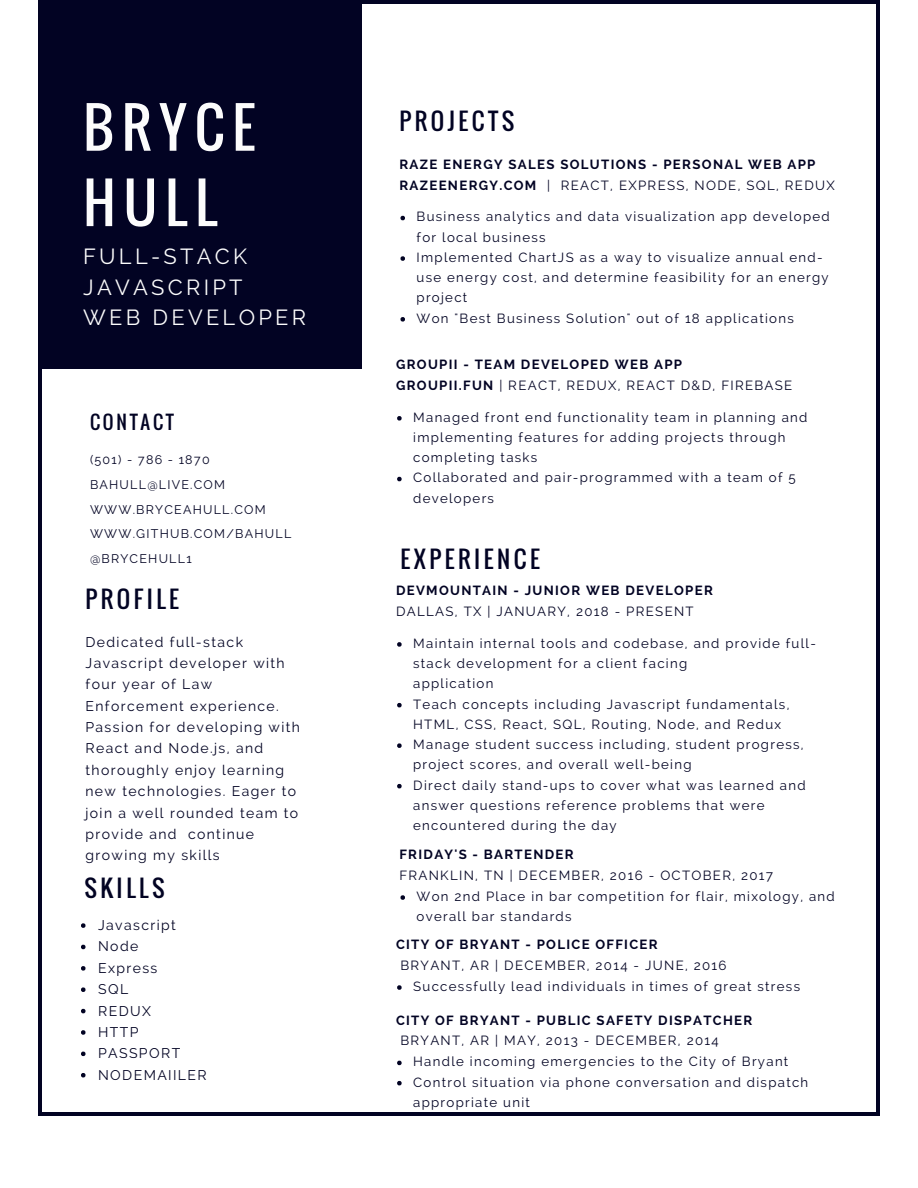
<style>
.page{position:relative;width:918px;height:1188px;background:#fff}
.page>*{position:absolute;margin:0;border:0;box-sizing:border-box;transform-origin:0 0}
.t1{font:54.45px/75.3px "Oswald";letter-spacing:.15em;color:#fcfcfc}
.t2{font:23.4px "Oswald";letter-spacing:.15em;color:#020323}
.t3{font:21.75px/30.3px "Raleway";letter-spacing:.15em;color:#fcfcfc}
.t4{font:18.75px "Oswald";letter-spacing:.15em;color:#020323}
.t5{font:13.95px/21.3px "Raleway";letter-spacing:.1em;color:#020323}
.t6{font:13.2px/20.2px "Raleway";letter-spacing:.1em;color:#020323}
.t7{font:700 13.2px/21.3px "Raleway";letter-spacing:.1em;color:#020323}
.t8{font:12.45px/24.8px "Raleway";letter-spacing:.1em;color:#020323}
.s1{font-weight:400}
</style>
<div class="page">
<hr style="left:38px;top:3px;width:4px;height:1110px;background:#020323">
<hr style="left:876px;top:3px;width:4px;height:1110px;background:#020323">
<hr style="left:41px;top:1113px;width:836px;height:3px;background:#020323">
<hr style="left:41px;top:0;width:836px;height:3px;background:#020323">
<div style="left:38px;top:0;width:324px;height:369px;background:#020323"></div>
<svg style="left:81px;top:923px;width:5px;height:5px"></svg>
<svg style="left:81px;top:945px;width:5px;height:4px"></svg>
<svg style="left:81px;top:966px;width:5px;height:5px"></svg>
<svg style="left:81px;top:987px;width:5px;height:5px"></svg>
<svg style="left:81px;top:1009px;width:5px;height:4px"></svg>
<svg style="left:81px;top:1030px;width:5px;height:5px"></svg>
<svg style="left:81px;top:1052px;width:5px;height:4px"></svg>
<svg style="left:81px;top:1073px;width:5px;height:4px"></svg>
<svg style="left:400px;top:216px;width:5px;height:4px"></svg>
<svg style="left:400px;top:256px;width:5px;height:5px"></svg>
<svg style="left:400px;top:317px;width:5px;height:5px"></svg>
<svg style="left:397px;top:416px;width:5px;height:5px"></svg>
<svg style="left:397px;top:477px;width:5px;height:4px"></svg>
<svg style="left:400px;top:895px;width:5px;height:5px"></svg>
<svg style="left:397px;top:985px;width:5px;height:5px"></svg>
<svg style="left:397px;top:642px;width:5px;height:5px"></svg>
<svg style="left:397px;top:703px;width:5px;height:4px"></svg>
<svg style="left:397px;top:743px;width:5px;height:5px"></svg>
<svg style="left:397px;top:784px;width:5px;height:4px"></svg>
<svg style="left:397px;top:1061px;width:5px;height:4px"></svg>
<svg style="left:397px;top:1081px;width:5px;height:4px"></svg>
<h1 class="t1" style="left:83px;top:88px;width:173px">BRYCE<br>HULL</h1>
<h3 class="t3" style="left:83px;top:242px;width:225px">FULL-STACK<br>JAVASCRIPT<br>WEB DEVELOPER</h3>
<h3 class="t4" style="left:90px;top:407px;width:86px">CONTACT</h3>
<p class="t8" style="left:90px;top:447px;width:203px">(501) - 786 - 1870<br>BAHULL@LIVE.COM<br>WWW.BRYCEAHULL.COM<br>WWW.GITHUB.COM/BAHULL @BRYCEHULL1</p>
<h2 class="t2" style="left:86px;top:581px;width:95px">PROFILE</h2>
<p class="t5" style="left:86px;top:631px;width:216px">Dedicated full-stack<br>Javascript developer with four year of Law<br>Enforcement experience.<br>Passion for developing with<br>React and Node.js, and thoroughly enjoy learning new technologies. Eager to join a well rounded team to provide and continue growing my skills</p>
<h2 class="t2" style="left:84px;top:870px;width:82px">SKILLS</h2>
<p class="t5" style="left:98px;top:915px;width:110px">Javascript<br>Node<br>Express<br>SQL<br>REDUX<br>HTTP<br>PASSPORT<br>NODEMAIILER</p>
<h2 class="t2" style="left:399px;top:103px;width:116px">PROJECTS</h2>
<p class="t7" style="left:399px;top:153px;width:437px">RAZE ENERGY SALES SOLUTIONS - PERSONAL WEB APP<br>RAZEENERGY.COM <span class="s1">| REACT, EXPRESS, NODE, SQL, REDUX</span></p>
<p class="t6" style="left:417px;top:207px;width:415px">Business analytics and data visualization app developed for local business<br>Implemented ChartJS as a way to visualize annual end&shy;use energy cost, and determine feasibility for an energy project<br>Won "Best Business Solution" out of 18 applications</p>
<p class="t7" style="left:396px;top:353px;width:398px">GROUPII - TEAM DEVELOPED WEB APP<br>GROUPII.FUN <span class="s1">| REACT, REDUX, REACT D&amp;D, FIREBASE</span></p>
<p class="t6" style="left:413px;top:407px;width:396px">Managed front end functionality team in planning and implementing features for adding projects through completing tasks<br>Collaborated and pair-programmed with a team of 5 developers</p>
<h2 class="t2" style="left:400px;top:541px;width:141px">EXPERIENCE</h2>
<p class="t7" style="left:396px;top:580px;width:318px">DEVMOUNTAIN - JUNIOR WEB DEVELOPER</p>
<p class="t6" style="left:396px;top:602px;width:299px">DALLAS, TX | JANUARY, 2018 - PRESENT</p>
<p class="t6" style="left:413px;top:633px;width:404px">Maintain internal tools and codebase, and provide full&shy;stack development for a client facing<br>application<br>Teach concepts including Javascript fundamentals, HTML, CSS, React, SQL, Routing, Node, and Redux Manage student success including, student progress, project scores, and overall well-being<br>Direct daily stand-ups to cover what was learned and answer questions reference problems that were encountered during the day</p>
<p class="t7" style="left:399px;top:844px;width:176px">FRIDAY'S - BARTENDER</p>
<p class="t6" style="left:417px;top:864px;width:420px;line-height:20.9px;text-indent:-17px">FRANKLIN, TN | DECEMBER, 2016 - OCTOBER, 2017<br>Won 2nd Place in bar competition for flair, mixology, and overall bar standards</p>
<p class="t7" style="left:396px;top:934px;width:263px">CITY OF BRYANT - POLICE OFFICER</p>
<p class="t6" style="left:413px;top:954px;width:388px;line-height:21.3px;text-indent:-13px">BRYANT, AR | DECEMBER, 2014 - JUNE, 2016<br>Successfully lead individuals in times of great stress</p>
<p class="t7" style="left:396px;top:1009px;width:358px">CITY OF BRYANT - PUBLIC SAFETY DISPATCHER</p>
<p class="t6" style="left:413px;top:1030px;width:397px;line-height:20.7px;text-indent:-13px">BRYANT, AR | MAY, 2013 - DECEMBER, 2014<br>Handle incoming emergencies to the City of Bryant Control situation via phone conversation and dispatch appropriate unit</p>
</div>
